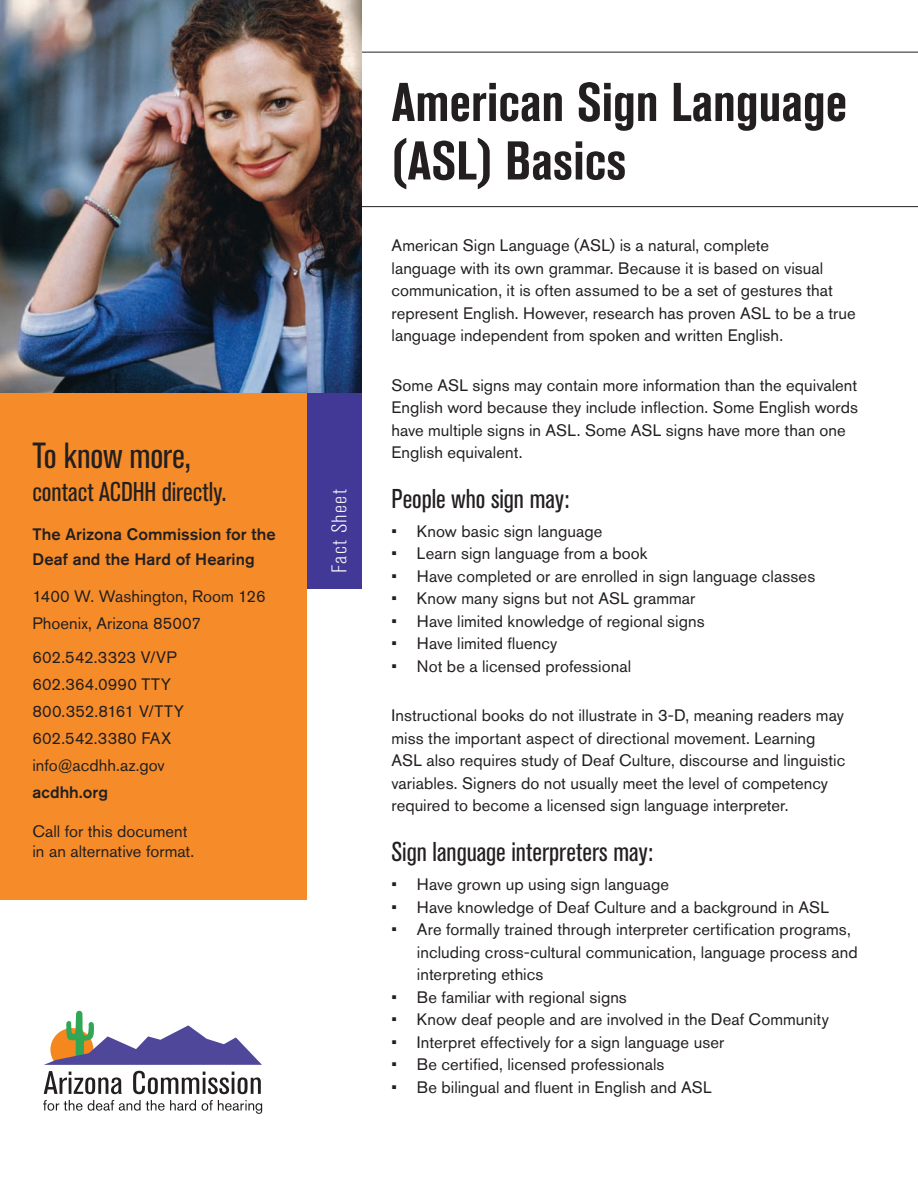
<style>
.page{position:relative;width:918px;height:1188px;background:#fff}
.page>*{position:absolute;margin:0;border:0;box-sizing:border-box;transform-origin:0 0}
.t1{font:700 condensed 54px/58.5px "Akzidenz Grotesk BQ";color:#231f20}
.copy{font:condensed 36px "Akzidenz Grotesk BQ";letter-spacing:-.01em;color:#231f20}
.copy-2{font:condensed 27px "Akzidenz Grotesk BQ";color:#231f20}
.t2{font:300 condensed 21px "Akzidenz Grotesk BQ";letter-spacing:.05em;color:#fff;scale:1.2 1}
.copy-3{font:16.5px/22.5px "Akzidenz Grotesk BQ";letter-spacing:.005em;color:#231f20}
.copy-4{font:500 16.5px/25.5px "Akzidenz Grotesk BQ";color:#231f20}
.s1{font-weight:500}
</style>
<div class="page">
<div style="left:306px;top:390px;width:56px;height:199px;background:#423896"></div>
<svg style="left:362px;top:52px;width:556px;height:155px"></svg>
<div style="left:0;top:0;width:307px;height:900px;background:#f68c29"></div>
<svg style="left:44px;top:1011px;width:218px;height:54px"></svg>
<svg style="left:44px;top:1071px;width:78px;height:23px"></svg>
<svg style="left:133px;top:1071px;width:128px;height:23px"></svg>
<svg style="left:43px;top:1100px;width:39px;height:11px"></svg>
<svg style="left:88px;top:1100px;width:108px;height:11px"></svg>
<svg style="left:202px;top:1100px;width:60px;height:14px"></svg>
<img style="left:0;top:0;width:362px;height:393px">
<p class="copy" style="left:32px;top:435px;width:160px">To know more,</p>
<p class="copy-2" style="left:32px;top:476px;width:195px">contact ACDHH directly.</p>
<p class="copy-4" style="left:32px;top:521px;width:245px">The Arizona Commission for the<br>Deaf and the Hard of Hearing</p>
<p class="copy-3" style="left:32px;top:582px;width:235px;line-height:27px">1400 W. Washington, Room 126<br>Phoenix, Arizona 85007</p>
<p class="copy-3" style="left:32px;top:643px;width:153px;line-height:27px">602.542.3323 V/VP<br>602.364.0990 TTY<br>800.352.8161 V/TTY<br>602.542.3380 FAX info@acdhh.az.gov <span class="s1">acdhh.org</span></p>
<p class="copy-3" style="left:32px;top:822px;width:163px;line-height:19.5px">Call for this document in an alternative format.</p>
<p class="t2" style="left:328px;top:573px;width:71px;rotate:-90deg">Fact Sheet</p>
<p class="t1" style="left:392px;top:73px;width:457px">American Sign Language (ASL) Basics</p>
<p class="copy-3" style="left:392px;top:234px;width:466px">American Sign Language (ASL) is a natural, complete<br>language with its own grammar. Because it is based on visual communication, it is often assumed to be a set of gestures that represent English. However, research has proven ASL to be a true language independent from spoken and written English.</p>
<p class="copy-3" style="left:392px;top:373px;width:468px">Some ASL signs may contain more information than the equivalent English word because they include inflection. Some English words have multiple signs in ASL. Some ASL signs have more than one English equivalent.</p>
<p class="copy-2" style="left:392px;top:483px;width:179px">People who sign may:</p>
<p class="copy-3" style="left:392px;top:520px;width:212px">• Know basic sign language</p>
<p class="copy-3" style="left:392px;top:542px;width:258px">• Learn sign language from a book</p>
<p class="copy-3" style="left:392px;top:565px;width:425px">• Have completed or are enrolled in sign language classes</p>
<p class="copy-3" style="left:392px;top:587px;width:305px">• Know many signs but not ASL grammar</p>
<p class="copy-3" style="left:392px;top:610px;width:315px">• Have limited knowledge of regional signs</p>
<p class="copy-3" style="left:392px;top:632px;width:167px">• Have limited fluency</p>
<p class="copy-3" style="left:392px;top:655px;width:241px">• Not be a licensed professional</p>
<p class="copy-3" style="left:392px;top:704px;width:455px">Instructional books do not illustrate in 3-D, meaning readers may miss the important aspect of directional movement. Learning ASL also requires study of Deaf Culture, discourse and linguistic variables. Signers do not usually meet the level of competency required to become a licensed sign language interpreter.</p>
<p class="copy-2" style="left:392px;top:836px;width:263px">Sign language interpreters may:</p>
<p class="copy-3" style="left:392px;top:873px;width:279px">• Have grown up using sign language</p>
<p class="copy-3" style="left:392px;top:895px;width:439px">• Have knowledge of Deaf Culture and a background in ASL</p>
<p class="copy-3" style="left:417px;top:918px;width:442px;text-indent:-25px">• Are formally trained through interpreter certification programs, including cross-cultural communication, language process and interpreting ethics</p>
<p class="copy-3" style="left:392px;top:985px;width:237px">• Be familiar with regional signs</p>
<p class="copy-3" style="left:392px;top:1008px;width:439px">• Know deaf people and are involved in the Deaf Community</p>
<p class="copy-3" style="left:392px;top:1030px;width:334px">• Interpret effectively for a sign language user</p>
<p class="copy-3" style="left:392px;top:1053px;width:274px">• Be certified, licensed professionals</p>
<p class="copy-3" style="left:392px;top:1075px;width:322px">• Be bilingual and fluent in English and ASL</p>
</div>
